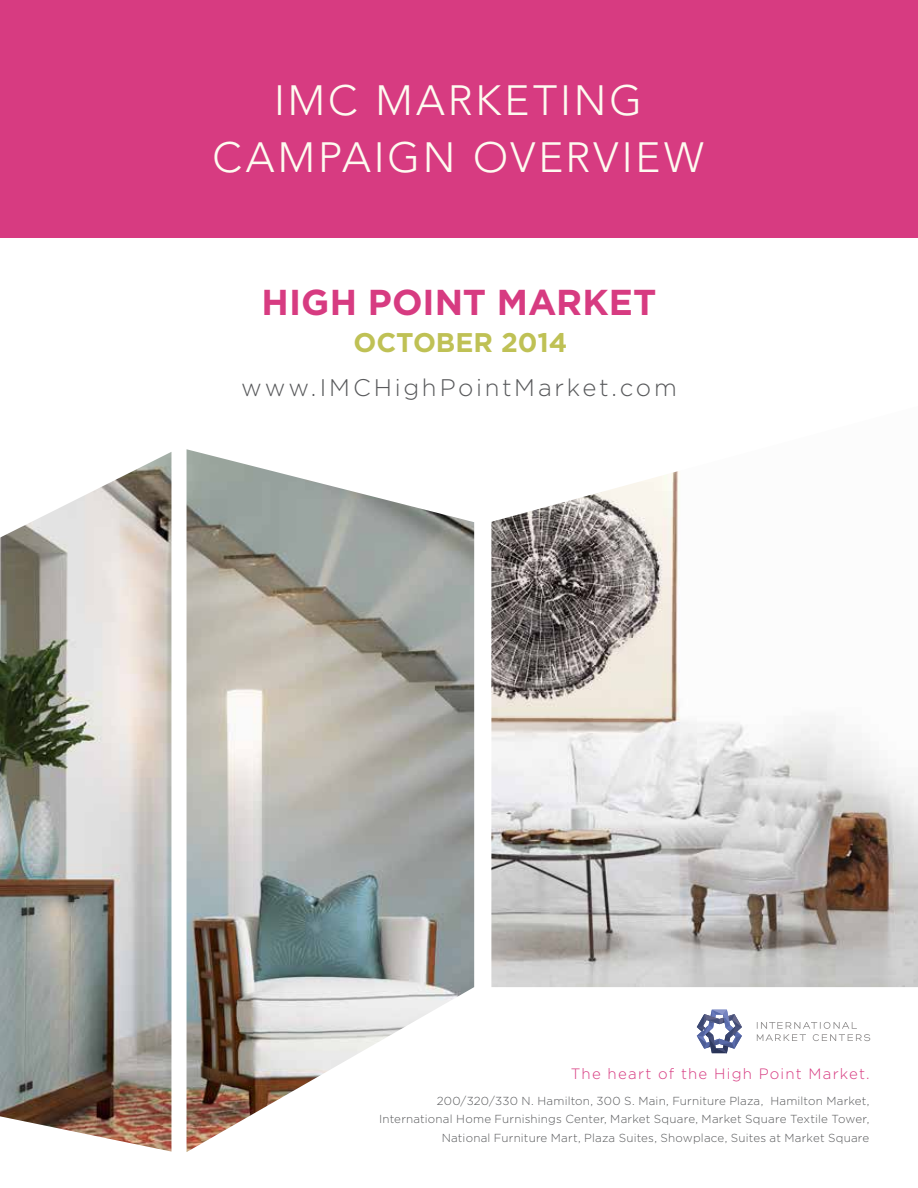
<style>
.page{position:relative;width:918px;height:1188px;background:#fff}
.page>*{position:absolute;margin:0;border:0;box-sizing:border-box;transform-origin:0 0}
.t1{font:300 42px/57px "Avenir LT Std";letter-spacing:.07em;color:#fdfbf0;text-align:center}
.t2{font:700 36px "Gotham";color:#d73b81}
.t3{font:700 27px "Gotham";color:#bfc155}
.t4{font:300 24px "Gotham";letter-spacing:.115em;color:#58595b}
.t5{font:300 15px "Gotham";letter-spacing:.08em;color:#d73b81}
.t6{font:300 11.7px/18.8px "Gotham";letter-spacing:.015em;color:#58595b;text-align:right}
.s1{font-weight:400;font-size:21px;color:#fff}
</style>
<div class="page">
<div style="left:0;top:0;width:918px;height:238px;background:#d73b81"></div>
<img style="left:491px;top:471px;width:427px;height:516px">
<svg style="left:697px;top:1010px;width:45px;height:43px"></svg>
<svg style="left:757px;top:1022px;width:113px;height:19px"></svg>
<img style="left:187px;top:449px;width:287px;height:703px">
<img style="left:0;top:452px;width:171px;height:700px">
<h1 class="t1" style="left:212px;top:72px;width:493px">IMC MARKETING<br>CAMPAIGN OVERVIEW</h1>
<h2 class="t2" style="left:262px;top:281px;width:396px">HIGH POINT MARKET</h2>
<h3 class="t3" style="left:299px;top:327px;width:270px"><span class="s1">•</span> OCTOBER 2014</h3>
<h3 class="t4" style="left:241px;top:374px;width:437px">www.IMCHighPointMarket.com</h3>
<p class="t5" style="left:571px;top:1066px;width:300px">The heart of the High Point Market.</p>
<p class="t6" style="left:379px;top:1091px;width:492px">200/320/330 N. Hamilton, 300 S. Main, Furniture Plaza, Hamilton Market,<br>International Home Furnishings Center, Market Square, Market Square Textile Tower,<br>National Furniture Mart, Plaza Suites, Showplace, Suites at Market Square</p>
</div>
